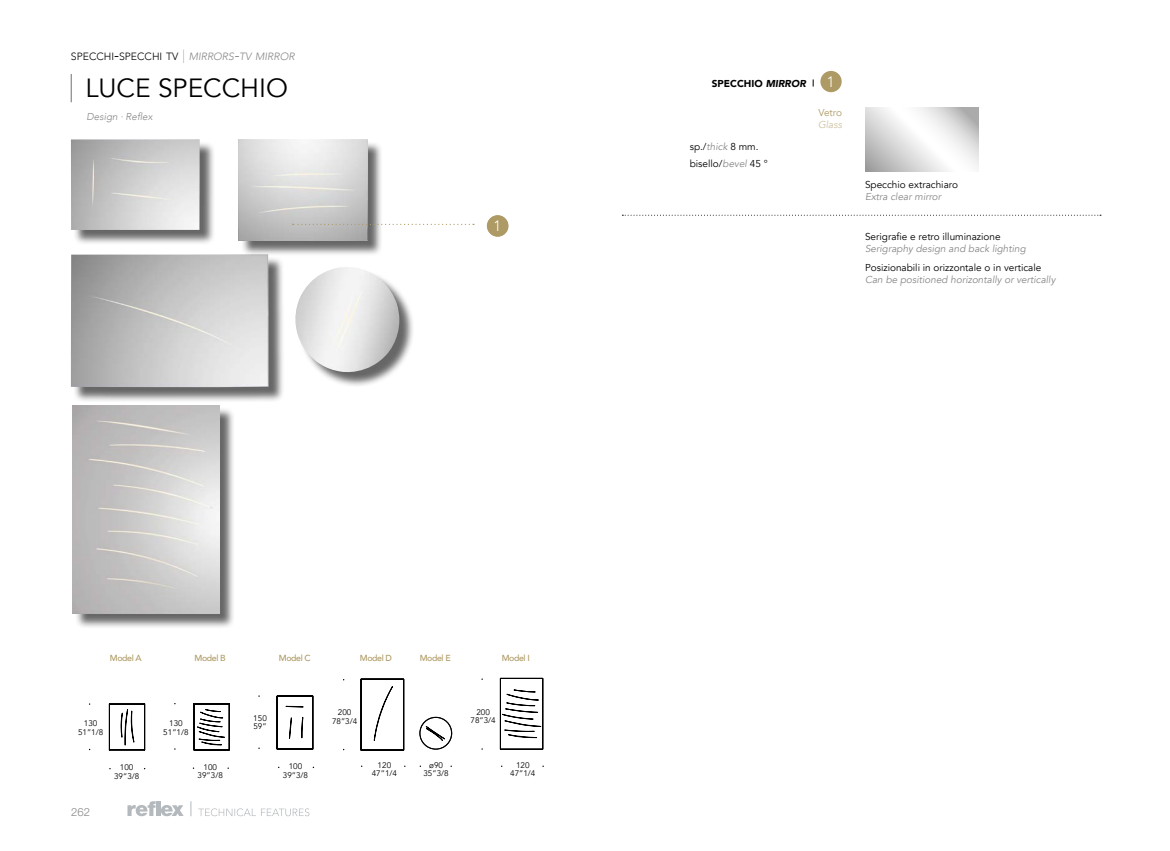
<style>
.page{position:relative;width:1170px;height:851px;background:#fff}
.page>*{position:absolute;margin:0;border:0;box-sizing:border-box;transform-origin:0 0}
.t1{font:26.25px "Avenir";color:#000}
.t2{font:300 15px "Avenir";color:#fff}
.t3{font:300 11.25px "Helvetica Neue LT Std";color:#878787}
.t4{font:300 10.5px "Avenir";color:#000}
.t5{font:10px/17.1px "Avenir";color:#000}
.t6{font:italic 10px "Avenir";color:#878787}
.t7{font:900 10px "Avenir";color:#000}
.t8{font:italic 300 10px "Avenir";color:#878787}
.t9{font:10px "Avenir";letter-spacing:-.01em;color:#ae9a64}
.t10{font:italic 10px "Avenir";color:#cdc09e}
.t11{font:500 8.75px "Avenir";letter-spacing:-.04em;color:#ae9a64}
.t12{font:8.12px/8.8px "Avenir";color:#000;text-align:center}
.s1{font-size:15px}
.s2{font-family:"Helvetica Neue LT Std";font-weight:200;font-size:18.75px;color:#878787}
.s3{font-style:italic;color:#878787}
.s4{font-style:italic;font-size:15px;color:#878787}
.s5{font-style:italic}
</style>
<div class="page">
<svg style="left:127px;top:801px;width:57px;height:15px"></svg>
<svg style="left:191px;top:801px;width:1px;height:15px"></svg>
<svg style="left:198px;top:808px;width:111px;height:8px"></svg>
<div style="left:72px;top:256px;width:212px;height:147px;background:#000;opacity:.6"></div>
<img style="left:71px;top:254px;width:198px;height:133px">
<div style="left:73px;top:141px;width:142px;height:105px;background:#000;opacity:.6"></div>
<img style="left:71px;top:139px;width:129px;height:91px">
<div style="left:240px;top:141px;width:143px;height:115px;background:#000;opacity:.6"></div>
<img style="left:239px;top:139px;width:128px;height:101px">
<div style="left:297px;top:269px;width:118px;height:119px;background:#000;opacity:.6"></div>
<img style="left:295px;top:267px;width:104px;height:106px">
<div style="left:74px;top:407px;width:161px;height:221px;background:#000;opacity:.6"></div>
<img style="left:72px;top:405px;width:147px;height:208px">
<svg style="left:71px;top:74px;width:1px;height:28px"></svg>
<div style="left:487px;top:215px;width:21px;height:21px;background:#ae9a64;border-radius:50%"></div>
<svg style="left:293px;top:224px;width:181px;height:1px"></svg>
<div style="left:820px;top:71px;width:21px;height:21px;background:#ae9a64;border-radius:50%"></div>
<svg style="left:622px;top:215px;width:478px;height:1px"></svg>
<svg style="left:109px;top:703px;width:36px;height:47px"></svg>
<svg style="left:193px;top:703px;width:37px;height:47px"></svg>
<svg style="left:277px;top:695px;width:36px;height:54px"></svg>
<svg style="left:361px;top:678px;width:44px;height:72px"></svg>
<div style="left:361px;top:679px;width:43px;height:71px;border:1px solid #000"></div>
<div style="left:420px;top:717px;width:31px;height:32px;border:1px solid #000;border-radius:50%"></div>
<div style="left:419px;top:717px;width:33px;height:32px;border:1px solid #000;border-radius:50%"></div>
<svg style="left:426px;top:726px;width:27px;height:21px"></svg>
<svg style="left:499px;top:678px;width:44px;height:71px"></svg>
<svg style="left:865px;top:107px;width:113px;height:64px"></svg>
<p class="t4" style="left:71px;top:51px;width:225px">SPECCHI<span class="s1">-</span>SPECCHI TV <span class="s2">I</span> <span class="s3">MIRRORS</span><span class="s4">-</span><span class="s3">TV MIRROR</span></p>
<h1 class="t1" style="left:85px;top:72px;width:204px">LUCE SPECCHIO</h1>
<p class="t8" style="left:86px;top:110px;width:68px">Design ∙ Reflex</p>
<h2 class="t2" style="left:493px;top:217px;width:9px">1</h2>
<p class="t11" style="left:110px;top:650px;width:33px">Model A</p>
<p class="t11" style="left:194px;top:650px;width:33px">Model B</p>
<p class="t11" style="left:279px;top:650px;width:33px">Model C</p>
<p class="t11" style="left:360px;top:650px;width:34px">Model D</p>
<p class="t11" style="left:419px;top:650px;width:33px">Model E</p>
<p class="t11" style="left:501px;top:650px;width:30px">Model I</p>
<p class="t12" style="left:78px;top:719px;width:27px">130<br>51”1/8</p>
<p class="t12" style="left:114px;top:762px;width:27px">100<br>39”3/8</p>
<p class="t3" style="left:71px;top:805px;width:20px">262</p>
<p class="t12" style="left:163px;top:718px;width:27px">130<br>51”1/8</p>
<p class="t12" style="left:198px;top:762px;width:27px">100<br>39”3/8</p>
<p class="t12" style="left:253px;top:713px;width:15px;text-align:left">150<br>59”</p>
<p class="t12" style="left:283px;top:761px;width:27px">100<br>39”3/8</p>
<p class="t12" style="left:332px;top:708px;width:27px">200<br>78”3/4</p>
<p class="t12" style="left:372px;top:760px;width:27px">120<br>47”1/4</p>
<p class="t12" style="left:423px;top:760px;width:27px">ø90<br>35”3/8</p>
<p class="t12" style="left:470px;top:707px;width:27px">200<br>78”3/4</p>
<p class="t12" style="left:510px;top:760px;width:27px">120<br>47”1/4</p>
<p class="t7" style="left:711px;top:74px;width:96px">SPECCHIO <span class="s5">MIRROR</span></p>
<h2 class="t2" style="left:826px;top:73px;width:9px">1</h2>
<p class="t5" style="left:689px;top:138px;width:79px">sp./<span class="s3">thick</span> 8 mm. bisello/<span class="s3">bevel</span> 45 °</p>
<p class="t9" style="left:818px;top:107px;width:25px">Vetro</p>
<p class="t10" style="left:818px;top:119px;width:25px">Glass</p>
<p class="t5" style="left:865px;top:177px;width:94px">Specchio extrachiaro</p>
<p class="t6" style="left:865px;top:191px;width:78px">Extra clear mirror</p>
<p class="t5" style="left:865px;top:228px;width:137px">Serigrafie e retro illuminazione</p>
<p class="t6" style="left:865px;top:242px;width:162px">Serigraphy design and back lighting</p>
<p class="t5" style="left:865px;top:259px;width:178px">Posizionabili in orizzontale o in verticale</p>
<p class="t6" style="left:865px;top:274px;width:192px">Can be positioned horizontally or vertically</p>
</div>
